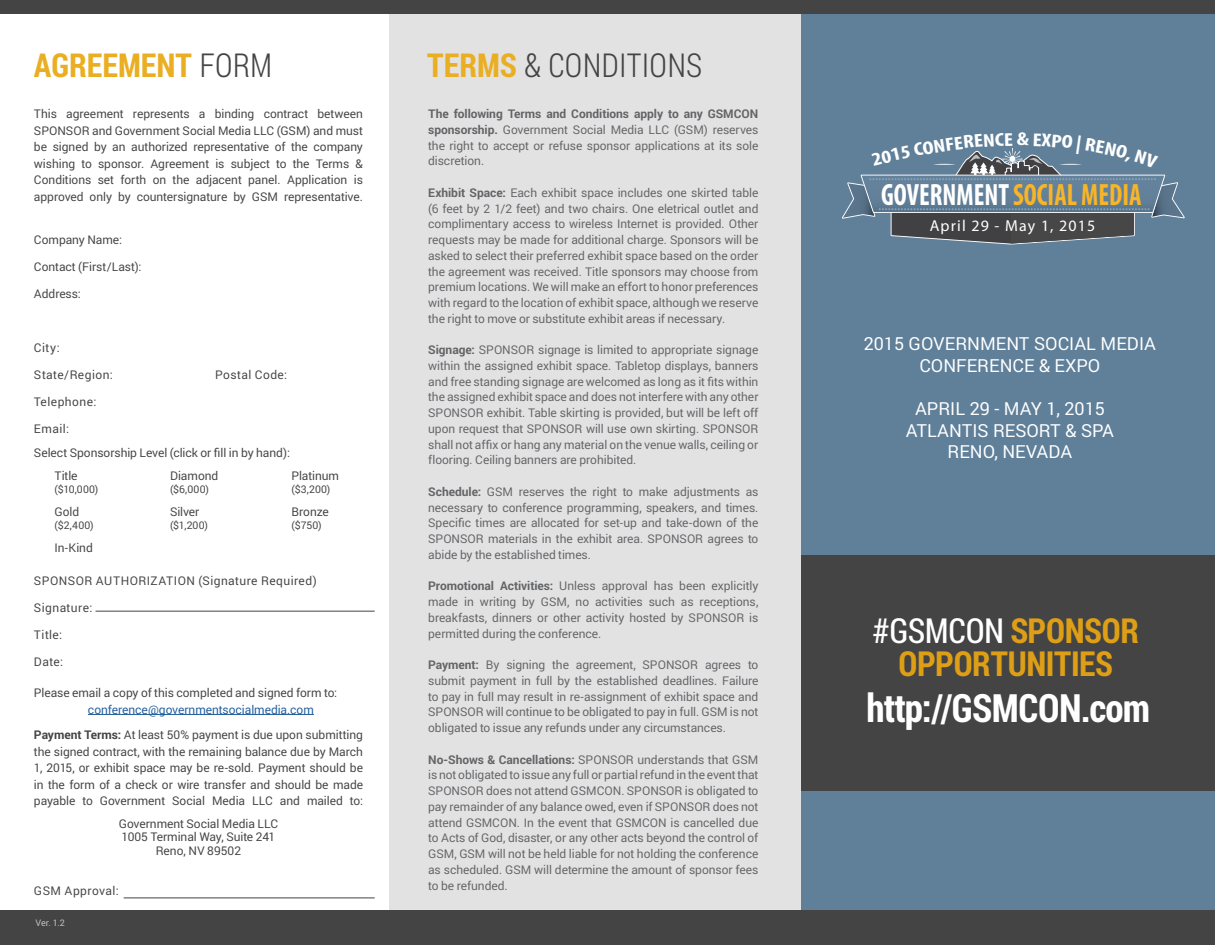
<style>
.page{position:relative;width:1215px;height:945px;background:#fff}
.page>*{position:absolute;margin:0;border:0;box-sizing:border-box;transform-origin:0 0}
.t1{font:700 39px "Roboto Condensed";letter-spacing:-.02em;color:#fff}
.t2{font:700 34.5px/33px "Roboto Condensed";letter-spacing:-.015em;color:#de9f16;text-align:center}
.t3{font:300 33px "Roboto Condensed";color:#444}
.t4{font:700 33px "Roboto Condensed";color:#eaae23}
.t5{font:700 condensed 30.9px "Myriad Pro";color:#f8b527;scale:.87 1}
.t6{font:18px/21.6px "Roboto";color:#fff;text-align:center}
.t7{font:15.9px "Myriad Pro";letter-spacing:.07em;color:#fff}
.t8{font:12px/15.8px "Roboto";letter-spacing:-.005em;color:#636466;text-align:justify}
.t9{font:12px/16.5px "Roboto";color:#444;text-align:justify}
.t10{font:12px/25.5px "Roboto";letter-spacing:-.005em;color:#215e9e;text-align:center}
.t11{font:12px "Roboto";letter-spacing:.04em;color:#444}
.t12{font:12px "Roboto";letter-spacing:.035em;color:#444}
.t13{font:10.5px "Roboto";letter-spacing:.02em;color:#444}
.t14{font:9px "Roboto";color:#c6c6c7}
.s1{font-weight:300;color:#444}
.s2{font-weight:700;color:#444}
.s3{color:#444}
.s4{font-weight:700;color:#eaae23}
.s5{font-weight:700}
.s6{color:#fff}
.s7{font-weight:400;color:#fff}
</style>
<div class="page">
<div style="left:390px;top:0;width:413px;height:945px;background:#e2e2e3"></div>
<div style="left:802px;top:0;width:413px;height:932px;background:#60809a"></div>
<div style="left:802px;top:555px;width:413px;height:236px;background:#444"></div>
<div style="left:0;top:910px;width:1215px;height:35px;background:#444"></div>
<hr style="left:88px;top:714px;width:226px;height:1px;background:#215e9e">
<hr style="left:96px;top:611px;width:279px;height:1px;background:#444">
<hr style="left:124px;top:898px;width:251px;height:1px;background:#444">
<div style="left:0;top:0;width:1215px;height:14px;background:#444"></div>
<svg style="left:842px;top:148px;width:343px;height:97px"></svg>
<h3 class="t4" style="left:34px;top:46px;width:240px">AGREEMENT <span class="s1">FORM</span></h3>
<p class="t9" style="left:34px;top:106px;width:331px">This agreement represents a binding contract between SPONSOR and Government Social Media LLC (GSM) and must be signed by an authorized representative of the company wishing to sponsor. Agreement is subject to the Terms &amp; Conditions set forth on the adjacent panel. Application is approved only by countersignature by GSM representative.</p>
<p class="t9" style="left:34px;top:232px;width:89px">Company Name:</p>
<p class="t9" style="left:34px;top:259px;width:109px">Contact (First/Last):</p>
<p class="t9" style="left:34px;top:286px;width:48px">Address:</p>
<p class="t9" style="left:34px;top:340px;width:27px">City:</p>
<p class="t12" style="left:34px;top:368px;width:80px">State/Region:</p>
<p class="t12" style="left:215px;top:368px;width:74px">Postal Code:</p>
<p class="t11" style="left:34px;top:395px;width:64px">Telephone:</p>
<p class="t9" style="left:34px;top:417px;width:258px;line-height:24px">Email:<br>Select Sponsorship Level (click or fill in by hand):</p>
<p class="t9" style="left:55px;top:468px;width:25px">Title</p>
<p class="t13" style="left:55px;top:484px;width:45px">($10,000)</p>
<p class="t9" style="left:55px;top:504px;width:26px">Gold</p>
<p class="t13" style="left:55px;top:520px;width:41px">($2,400)</p>
<p class="t9" style="left:55px;top:540px;width:40px">In-Kind</p>
<p class="t9" style="left:170px;top:468px;width:50px">Diamond</p>
<p class="t13" style="left:170px;top:484px;width:40px">($6,000)</p>
<p class="t9" style="left:170px;top:504px;width:31px">Silver</p>
<p class="t13" style="left:170px;top:520px;width:39px">($1,200)</p>
<p class="t9" style="left:292px;top:468px;width:49px">Platinum</p>
<p class="t13" style="left:292px;top:484px;width:40px">($3,200)</p>
<p class="t9" style="left:292px;top:504px;width:39px">Bronze</p>
<p class="t13" style="left:292px;top:520px;width:32px">($750)</p>
<p class="t11" style="left:34px;top:573px;width:284px">SPONSOR AUTHORIZATION (Signature Required)</p>
<p class="t12" style="left:34px;top:600px;width:60px">Signature:</p>
<p class="t9" style="left:34px;top:626px;width:30px">Title:</p>
<p class="t9" style="left:34px;top:653px;width:31px">Date:</p>
<p class="t9" style="left:34px;top:685px;width:305px">Please email a copy of this completed and signed form to:</p>
<p class="t10" style="left:34px;top:697px;width:330px">conference@governmentsocialmedia.com<br><span class="s2">Payment Terms:</span> <span class="s3">At least 50% payment is due upon submitting</span></p>
<p class="t9" style="left:34px;top:743px;width:331px">the signed contract, with the remaining balance due by March 1, 2015, or exhibit space may be re-sold. Payment should be in the form of a check or wire transfer and should be made payable to Government Social Media LLC and mailed to:</p>
<p class="t9" style="left:119px;top:817px;width:161px;line-height:13.5px;text-align:center">Government Social Media LLC<br>1005 Terminal Way, Suite 241<br>Reno, NV 89502</p>
<p class="t11" style="left:34px;top:884px;width:86px">GSM Approval:</p>
<p class="t14" style="left:35px;top:918px;width:31px">Ver. 1.2</p>
<h3 class="t3" style="left:427px;top:46px;width:277px"><span class="s4">TERMS</span> &amp; CONDITIONS</h3>
<p class="t8" style="left:428px;top:106px;width:332px"><span class="s5">The following Terms and Conditions apply to any GSMCON sponsorship.</span> Government Social Media LLC (GSM) reserves the right to accept or refuse sponsor applications at its sole discretion.</p>
<p class="t8" style="left:428px;top:185px;width:332px"><span class="s5">Exhibit Space:</span> Each exhibit space includes one skirted table (6 feet by 2 1/2 feet) and two chairs. One eletrical outlet and complimentary access to wireless Internet is provided. Other requests may be made for additional charge. Sponsors will be asked to select their preferred exhibit space based on the order the agreement was received. Title sponsors may choose from premium locations. We will make an effort to honor preferences with regard to the location of exhibit space, although we reserve the right to move or substitute exhibit areas if necessary.</p>
<p class="t8" style="left:428px;top:342px;width:332px"><span class="s5">Signage:</span> SPONSOR signage is limited to appropriate signage within the assigned exhibit space. Tabletop displays, banners and free standing signage are welcomed as long as it fits within the assigned exhibit space and does not interfere with any other SPONSOR exhibit. Table skirting is provided, but will be left off upon request that SPONSOR will use own skirting. SPONSOR shall not affix or hang any material on the venue walls, ceiling or flooring. Ceiling banners are prohibited.</p>
<p class="t8" style="left:428px;top:484px;width:332px"><span class="s5">Schedule:</span> GSM reserves the right to make adjustments as necessary to conference programming, speakers, and times.<br>Specific times are allocated for set-up and take-down of the SPONSOR materials in the exhibit area. SPONSOR agrees to abide by the established times.</p>
<p class="t8" style="left:428px;top:578px;width:332px"><span class="s5">Promotional Activities:</span> Unless approval has been explicitly made in writing by GSM, no activities such as receptions, breakfasts, dinners or other activity hosted by SPONSOR is permitted during the conference.</p>
<p class="t8" style="left:428px;top:657px;width:332px"><span class="s5">Payment:</span> By signing the agreement, SPONSOR agrees to submit payment in full by the established deadlines. Failure to pay in full may result in re-assignment of exhibit space and SPONSOR will continue to be obligated to pay in full. GSM is not obligated to issue any refunds under any circumstances.</p>
<p class="t8" style="left:428px;top:752px;width:332px"><span class="s5">No-Shows &amp; Cancellations:</span> SPONSOR understands that GSM is not obligated to issue any full or partial refund in the event that SPONSOR does not attend GSMCON. SPONSOR is obligated to pay remainder of any balance owed, even if SPONSOR does not attend GSMCON. In the event that GSMCON is cancelled due to Acts of God, disaster, or any other acts beyond the control of GSM, GSM will not be held liable for not holding the conference as scheduled. GSM will determine the amount of sponsor fees to be refunded.</p>
<h3 class="t5" style="left:881px;top:175px;width:301px"><span class="s6">GOVERNMENT</span> SOCIAL MEDIA</h3>
<h3 class="t7" style="left:930px;top:216px;width:167px">April 29 - May 1, 2015</h3>
<h3 class="t6" style="left:864px;top:334px;width:294px">2015 GOVERNMENT SOCIAL MEDIA<br>CONFERENCE &amp; EXPO</h3>
<h3 class="t6" style="left:906px;top:398px;width:210px">APRIL 29 - MAY 1, 2015<br>ATLANTIS RESORT &amp; SPA<br>RENO, NEVADA</h3>
<h2 class="t2" style="left:873px;top:615px;width:268px"><span class="s7">#GSMCON</span> SPONSOR<br>OPPORTUNITIES</h2>
<h1 class="t1" style="left:867px;top:686px;width:285px">http://GSMCON.com</h1>
</div>
